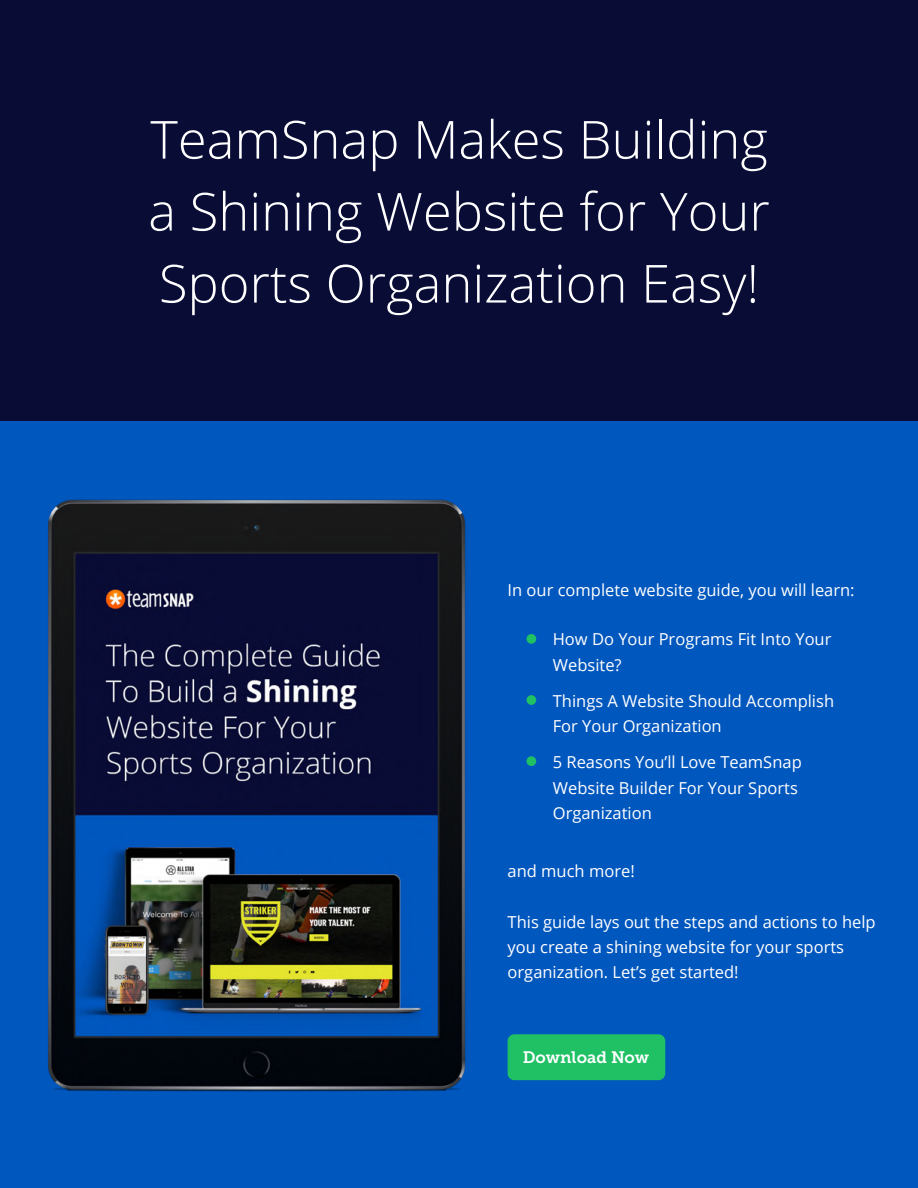
<style>
.page{position:relative;width:918px;height:1188px;background:#fff}
.page>*{position:absolute;margin:0;border:0;box-sizing:border-box;transform-origin:0 0}
.t1{font:300 52.5px/72px "Open Sans";color:#fff;text-align:justify}
.t2{font:16.5px/25.5px "Open Sans";color:#fff}
.t3{font:16.5px "Museo Slab 700";letter-spacing:-.005em;color:#fff}
</style>
<div class="page">
<div style="left:0;top:421px;width:918px;height:767px;background:#0057be"></div>
<div style="left:0;top:0;width:918px;height:421px;background:#090d35"></div>
<div style="left:508px;top:1034px;width:157px;height:46px;background:#1fc164;border-radius:7px"></div>
<div style="left:526px;top:634px;width:10px;height:10px;background:#1fc164;border-radius:50%"></div>
<div style="left:526px;top:695px;width:10px;height:10px;background:#1fc164;border-radius:50%"></div>
<div style="left:526px;top:756px;width:10px;height:10px;background:#1fc164;border-radius:50%"></div>
<img style="left:48px;top:499px;width:460px;height:593px">
<h1 class="t1" style="left:148px;top:102px;width:623px">TeamSnap Makes Building a Shining Website for Your Sports Organization Easy!</h1>
<p class="t2" style="left:508px;top:577px;width:349px">In our complete website guide, you will learn:</p>
<p class="t2" style="left:553px;top:626px;width:280px">How Do Your Programs Fit Into Your<br>Website?</p>
<p class="t2" style="left:553px;top:687px;width:283px">Things A Website Should Accomplish<br>For Your Organization</p>
<p class="t2" style="left:553px;top:749px;width:250px">5 Reasons You’ll Love TeamSnap<br>Website Builder For Your Sports<br>Organization</p>
<p class="t2" style="left:508px;top:857px;width:129px">and much more!</p>
<p class="t2" style="left:508px;top:908px;width:370px">This guide lays out the steps and actions to help you create a shining website for your sports organization. Let’s get started!</p>
<p class="t3" style="left:523px;top:1048px;width:128px">Download Now</p>
</div>
